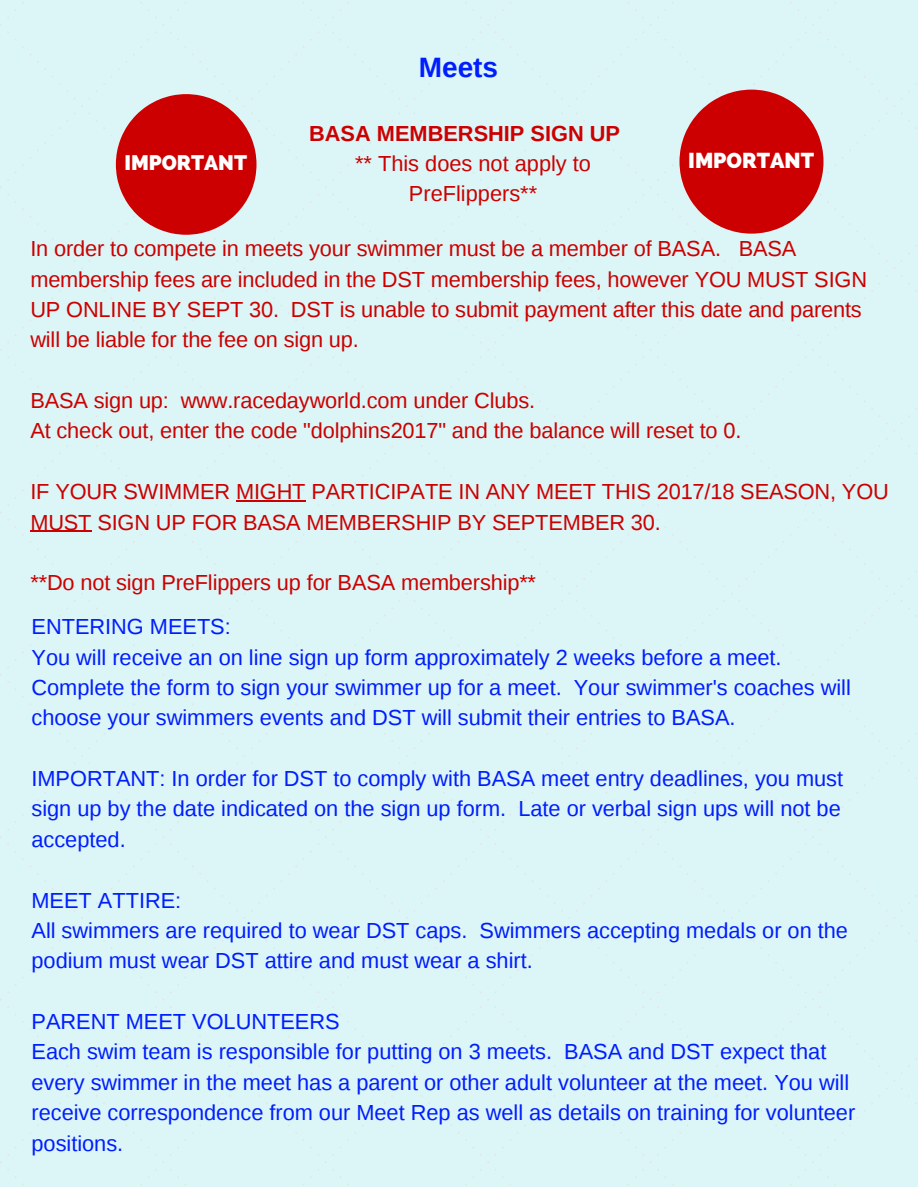
<style>
.page{position:relative;width:918px;height:1188px;background:#fff}
.page>*{position:absolute;margin:0;border:0;box-sizing:border-box;transform-origin:0 0}
.t1{font:700 28.05px "Liberation Sans";color:#001dfe}
.t2{font:21.75px/30.3px "Liberation Sans";color:#001dfe}
.t3{font:21.75px/30.3px "Liberation Sans";letter-spacing:-.005em;color:#c00}
.t4{font:700 21.75px "Liberation Sans";color:#c00}
.t5{font:800 21.45px "Raleway";color:#fff}
.t6{font:800 20.85px "Raleway";color:#fff}
</style>
<div class="page">
<div style="left:0;top:0;width:918px;height:1186px;background:#dcf5f7"></div>
<svg style="left:116px;top:94px;width:140px;height:141px;background:#cf3435"></svg>
<svg style="left:680px;top:90px;width:144px;height:144px;background:#cf3434"></svg>
<svg style="left:236px;top:500px;width:69px;height:1px"></svg>
<svg style="left:30px;top:531px;width:61px;height:1px"></svg>
<p class="t1" style="left:419px;top:52px;width:81px">Meets</p>
<p class="t4" style="left:309px;top:122px;width:312px">BASA MEMBERSHIP SIGN UP</p>
<p class="t6" style="left:125px;top:150px;width:124px">IMPORTANT</p>
<p class="t5" style="left:688px;top:148px;width:127px">IMPORTANT</p>
<p class="t3" style="left:355px;top:148px;width:237px;text-align:center">** This does not apply to<br>PreFlippers**</p>
<p class="t3" style="left:30px;top:233px;width:838px">In order to compete in meets your swimmer must be a member of BASA. BASA membership fees are included in the DST membership fees, however YOU MUST SIGN UP ONLINE BY SEPT 30. DST is unable to submit payment after this date and parents will be liable for the fee on sign up.</p>
<p class="t3" style="left:30px;top:385px;width:713px">BASA sign up: www.racedayworld.com under Clubs.<br>At check out, enter the code "dolphins2017" and the balance will reset to 0.</p>
<p class="t3" style="left:30px;top:476px;width:860px">IF YOUR SWIMMER MIGHT PARTICIPATE IN ANY MEET THIS 2017/18 SEASON, YOU<br>MUST SIGN UP FOR BASA MEMBERSHIP BY SEPTEMBER 30.</p>
<p class="t3" style="left:30px;top:568px;width:507px">**Do not sign PreFlippers up for BASA membership**</p>
<p class="t2" style="left:32px;top:611px;width:821px">ENTERING MEETS:<br>You will receive an on line sign up form approximately 2 weeks before a meet.<br>Complete the form to sign your swimmer up for a meet. Your swimmer's coaches will choose your swimmers events and DST will submit their entries to BASA.</p>
<p class="t2" style="left:32px;top:763px;width:813px;text-align:justify">IMPORTANT: In order for DST to comply with BASA meet entry deadlines, you must sign up by the date indicated on the sign up form. Late or verbal sign ups will not be accepted.</p>
<p class="t2" style="left:32px;top:885px;width:818px">MEET ATTIRE:<br>All swimmers are required to wear DST caps. Swimmers accepting medals or on the podium must wear DST attire and must wear a shirt.</p>
<p class="t2" style="left:32px;top:1006px;width:825px">PARENT MEET VOLUNTEERS<br>Each swim team is responsible for putting on 3 meets. BASA and DST expect that every swimmer in the meet has a parent or other adult volunteer at the meet. You will receive correspondence from our Meet Rep as well as details on training for volunteer positions.</p>
</div>
